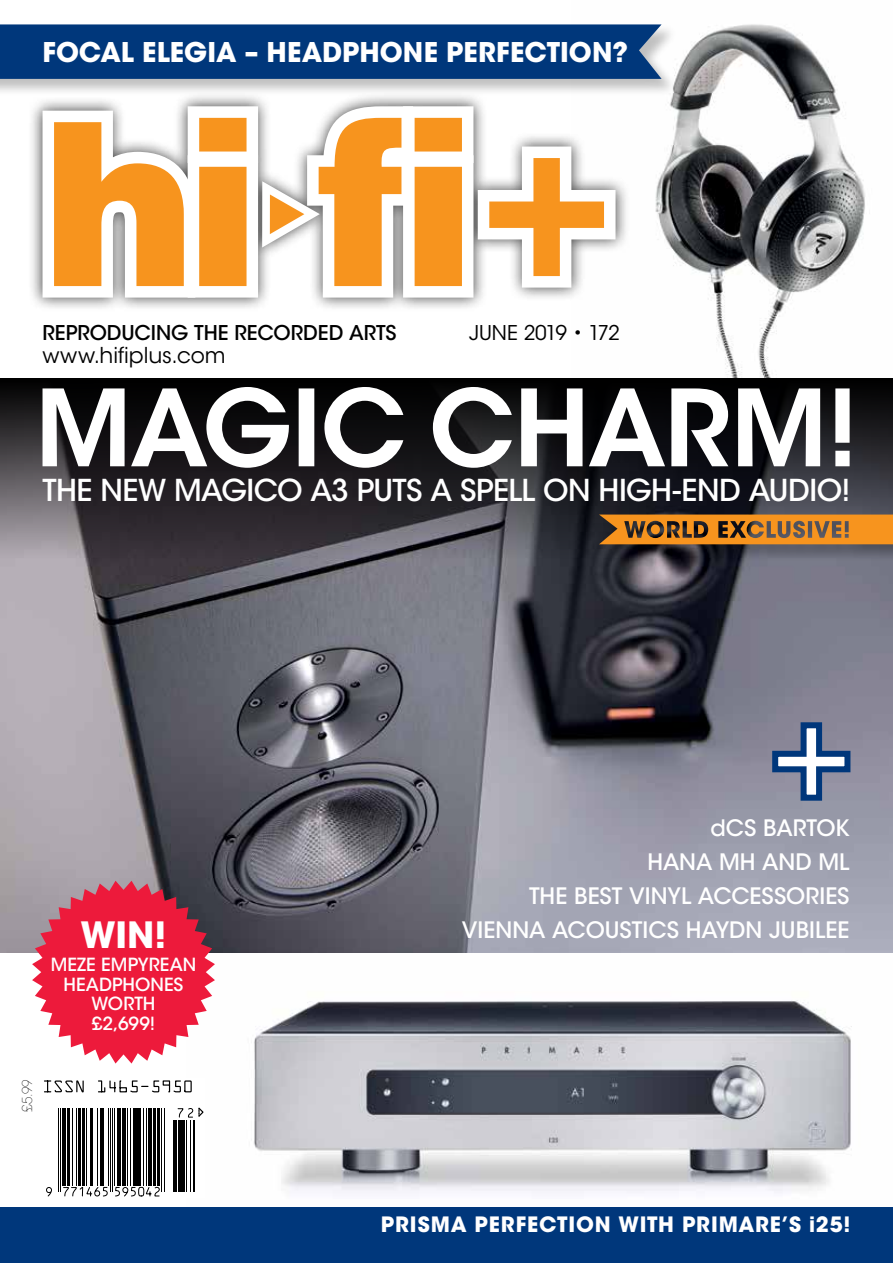
<style>
.page{position:relative;width:893px;height:1263px;background:#fff}
.page>*{position:absolute;margin:0;border:0;box-sizing:border-box;transform-origin:0 0}
.t1{font:700 36px "ITC Avant Garde Std";color:#fff}
.t2{font:500 30px "ITC Avant Garde Std";letter-spacing:-.02em;color:#fff}
.t3{font:700 27px "ITC Avant Garde Std";letter-spacing:.005em;color:#fff}
.t4{font:500 22.5px/34px "ITC Avant Garde Std";color:#fff;text-align:right}
.t5{font:21.75px "ITC Avant Garde Std";color:#000}
.t6{font:700 21px "ITC Avant Garde Std";letter-spacing:.04em;color:#fff}
.t7{font:500 20.25px "ITC Avant Garde Std";letter-spacing:-.005em;color:#000}
.t8{font:20.25px "ITC Avant Garde Std";letter-spacing:-.03em;color:#000}
.t9{font:500 18px/19.5px "ITC Avant Garde Std";letter-spacing:.005em;color:#fff;text-align:center}
.t10{font:200 13.5px "ITC Avant Garde Std";color:#000}
</style>
<div class="page">
<img style="left:655px;top:24px;width:210px;height:354px">
<img style="left:187px;top:952px;width:706px;height:256px">
<img style="left:0;top:570px;width:893px;height:382px">
<div style="left:0;top:1208px;width:893px;height:55px;background:#00377b"></div>
<div style="left:28px;top:92px;width:602px;height:220px;background:#000;opacity:.75"></div>
<svg style="left:43px;top:106px;width:573px;height:192px"></svg>
<svg style="left:0;top:378px;width:893px;height:192px;background:#37353b"></svg>
<div style="left:42px;top:1079px;width:163px;height:119px;background:#fff"></div>
<svg style="left:44px;top:1080px;width:148px;height:13px"></svg>
<svg style="left:46px;top:1107px;width:158px;height:90px"></svg>
<svg style="left:769px;top:719px;width:84px;height:85px"></svg>
<div style="left:0;top:24px;width:678px;height:73px;background:#000;opacity:.25"></div>
<div style="left:0;top:24px;width:662px;height:55px;background:#00377b"></div>
<div style="left:600px;top:514px;width:293px;height:48px;background:#000;opacity:.25"></div>
<svg style="left:599px;top:514px;width:294px;height:30px;background:#c07925"></svg>
<svg style="left:43px;top:387px;width:807px;height:81px"></svg>
<svg style="left:32px;top:881px;width:183px;height:182px;background:#de4760"></svg>
<p class="t3" style="left:43px;top:34px;width:587px">FOCAL ELEGIA – HEADPHONE PERFECTION?</p>
<p class="t7" style="left:43px;top:321px;width:356px">REPRODUCING THE RECORDED ARTS</p>
<p class="t8" style="left:469px;top:321px;width:152px">JUNE 2019 • 172</p>
<p class="t5" style="left:43px;top:342px;width:185px">www.hifiplus.com</p>
<h2 class="t2" style="left:43px;top:472px;width:809px">THE NEW MAGICO A3 PUTS A SPELL ON HIGH-END AUDIO!</h2>
<p class="t10" style="left:20px;top:1112px;width:35px;rotate:-90deg">£5.99</p>
<h1 class="t1" style="left:81px;top:911px;width:87px">WIN!</h1>
<p class="t9" style="left:51px;top:955px;width:147px">MEZE EMPYREAN<br>HEADPHONES<br>WORTH<br>£2,699!</p>
<p class="t4" style="left:462px;top:811px;width:389px">dCS BARTOK<br>HANA MH AND ML<br>THE BEST VINYL ACCESSORIES<br>VIENNA ACOUSTICS HAYDN JUBILEE</p>
<p class="t6" style="left:381px;top:1210px;width:471px">PRISMA PERFECTION WITH PRIMARE’S i25!</p>
</div>
